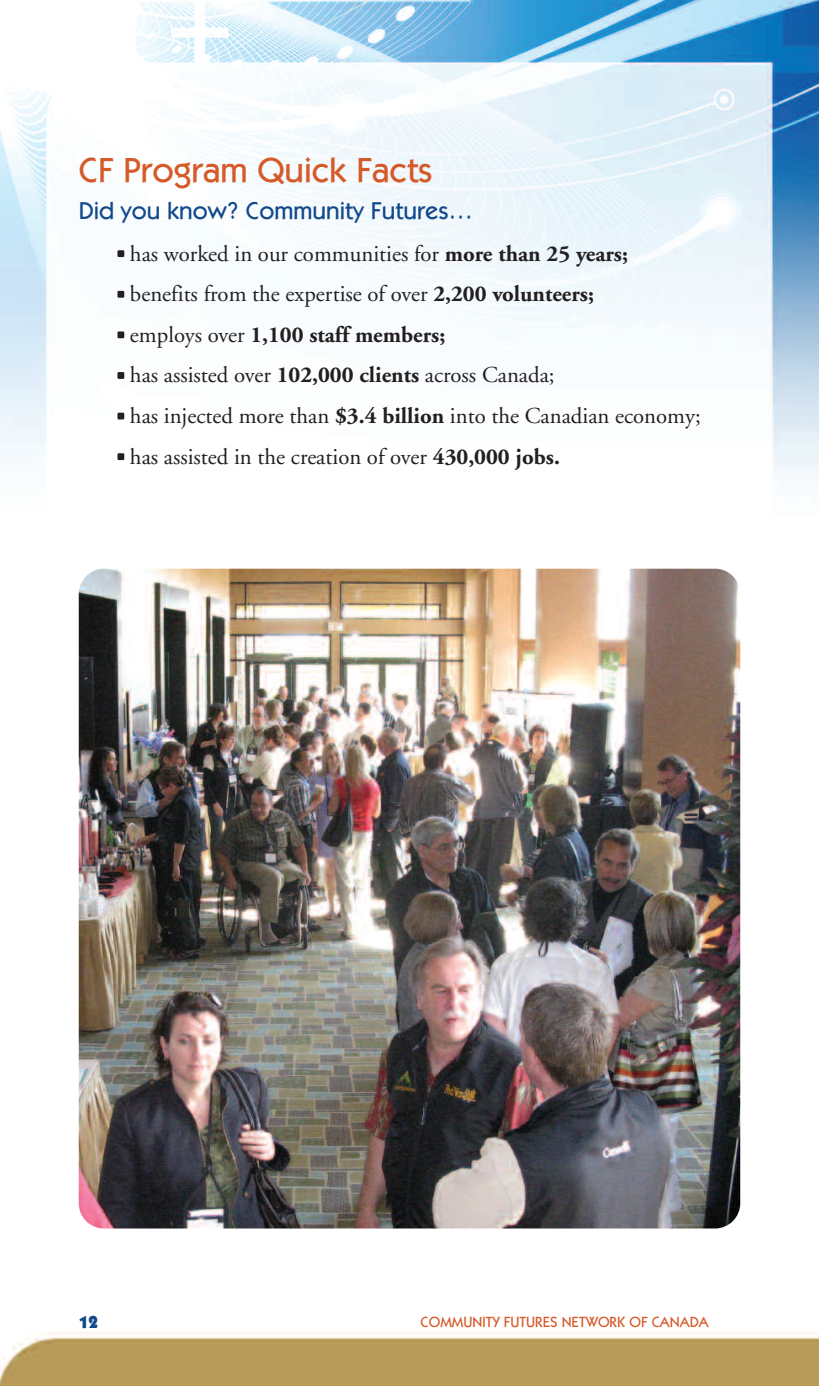
<style>
.page{position:relative;width:819px;height:1386px;background:#fff}
.page>*{position:absolute;margin:0;border:0;box-sizing:border-box;transform-origin:0 0}
.t1{font:500 35px "ATC Maple";color:#d55a29}
.t2{font:500 24.5px "ATC Maple";color:#12498b}
.t3{font:22.75px/40.6px "Adobe Garamond";color:#231f20}
.t4{font:17.5px "ATC Maple Ultra";color:#12498b}
.t5{font:500 14.88px "ATC Maple";color:#d55a29}
.s1{font-weight:700}
</style>
<div class="page">
<img style="left:0;top:0;width:819px;height:1386px">
<div style="left:117px;top:250px;width:7px;height:7px;background:#231f20"></div>
<div style="left:117px;top:291px;width:7px;height:7px;background:#231f20"></div>
<div style="left:117px;top:331px;width:7px;height:7px;background:#231f20"></div>
<div style="left:117px;top:372px;width:7px;height:7px;background:#231f20"></div>
<div style="left:117px;top:413px;width:7px;height:6px;background:#231f20"></div>
<div style="left:117px;top:453px;width:7px;height:7px;background:#231f20"></div>
<img style="left:79px;top:569px;width:661px;height:659px;border-radius:25px">
<h1 class="t1" style="left:79px;top:158px;width:355px">CF Program Quick Facts</h1>
<p class="t2" style="left:79px;top:202px;width:396px">Did you know? Community Futures…</p>
<p class="t3" style="left:130px;top:235px;width:572px">has worked in our communities for <span class="s1">more than 25 years; </span>benefits from the expertise of over <span class="s1">2,200 volunteers;<br></span>employs over <span class="s1">1,100 staff members;<br></span>has assisted over <span class="s1">102,000 clients</span> across Canada;<br>has injected more than <span class="s1">$3.4 billion</span> into the Canadian economy; has assisted in the creation of over <span class="s1">430,000 jobs.</span></p>
<p class="t4" style="left:79px;top:1315px;width:21px">12</p>
<p class="t5" style="left:421px;top:1317px;width:290px">COMMUNITY FUTURES NETWORK OF CANADA</p>
</div>
